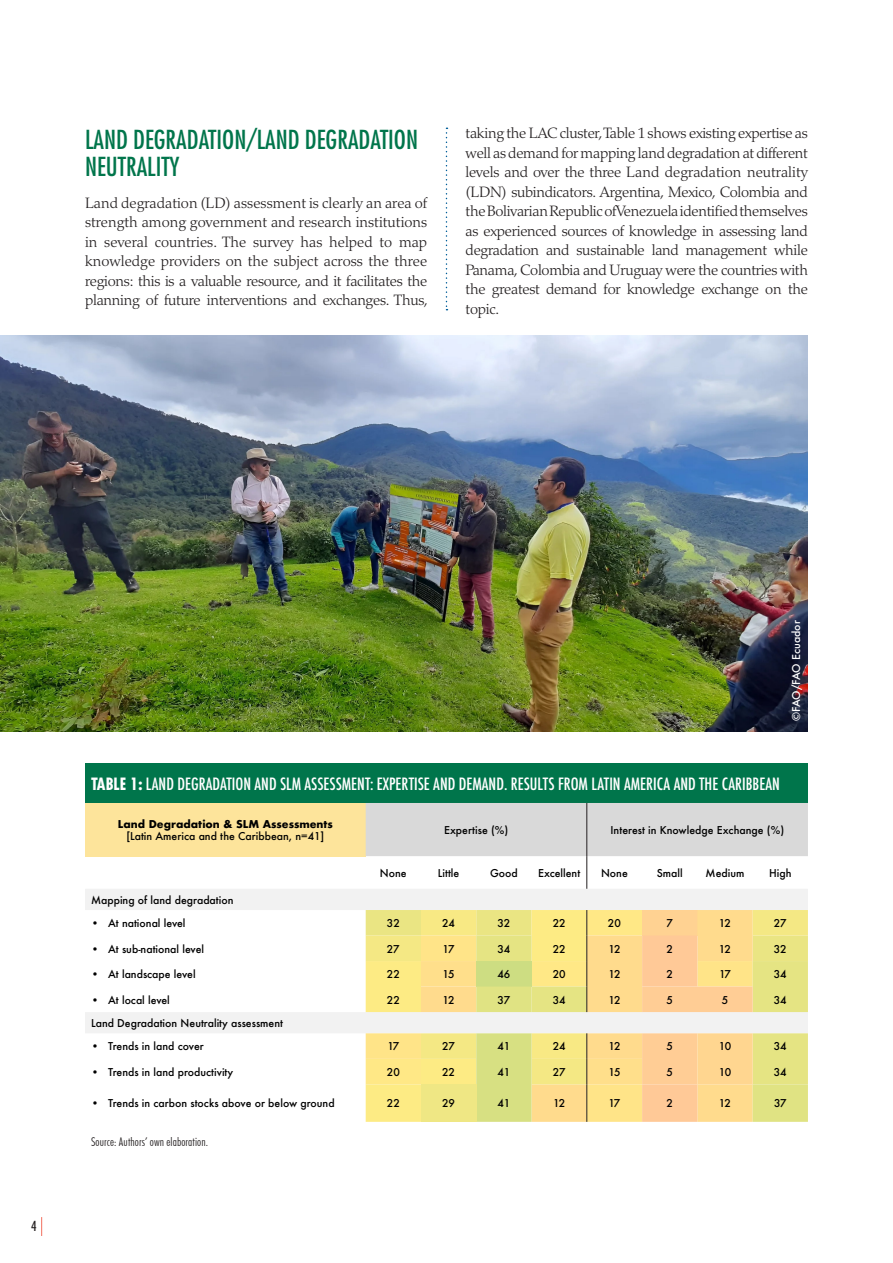
<style>
.page{position:relative;width:893px;height:1263px;background:#fff}
.page>*{position:absolute;margin:0;border:0;box-sizing:border-box;transform-origin:0 0}
.Title_2{font:condensed 25.5px/27px "Futura Std";color:#00754b}
.t1{font:500 condensed 16.5px "Futura";color:#fff}
.Body_Text{font:300 15px/19.5px "Palatino LT Std";letter-spacing:-.02em;color:#231f20;text-align:justify}
.t2{font:500 condensed 13.5px "Futura";color:#231f20}
.Body_Text-2{font:300 condensed 12px "Futura BT";letter-spacing:.01em;color:#231f20}
.t3{font:500 10.5px/12.6px "Futura";color:#000;text-align:center}
.t4{font:500 10.5px "Futura";color:#fff}
.s1{font-family:"Futura Std";font-weight:700}
.s2{font-weight:700}
</style>
<div class="page">
<svg style="left:41px;top:1217px;width:1px;height:19px"></svg>
<svg style="left:446px;top:128px;width:1px;height:182px"></svg>
<div style="left:85px;top:763px;width:723px;height:40px;background:#00754b"></div>
<div style="left:85px;top:803px;width:281px;height:53px;background:#fde49b"></div>
<div style="left:366px;top:803px;width:442px;height:53px;background:#d9d9d9"></div>
<svg style="left:85px;top:889px;width:723px;height:144px"></svg>
<hr style="left:587px;top:803px;width:1px;height:53px;background:#231f20">
<svg style="left:366px;top:910px;width:442px;height:212px;background:#f4e193"></svg>
<hr style="left:587px;top:1084px;width:1px;height:38px;background:#231f20">
<hr style="left:587px;top:856px;width:1px;height:33px;background:#231f20">
<img style="left:0;top:336px;width:808px;height:395px">
<p class="Title_2" style="left:85px;top:125px;width:335px">LAND DEGRADATION/LAND DEGRADATION<br>NEUTRALITY</p>
<p class="Body_Text" style="left:85px;top:193px;width:344px">Land degradation (LD) assessment is clearly an area of strength among government and research institutions in several countries. The survey has helped to map knowledge providers on the subject across the three regions: this is a valuable resource, and it facilitates the planning of future interventions and exchanges. Thus,</p>
<p class="Body_Text" style="left:466px;top:124px;width:344px">taking the LAC cluster, Table 1 shows existing expertise as well as demand for mapping land degradation at different levels and over the three Land degradation neutrality (LDN) subindicators. Argentina, Mexico, Colombia and the Bolivarian Republic of Venezuela identified themselves as experienced sources of knowledge in assessing land degradation and sustainable land management while Panama, Colombia and Uruguay were the countries with the greatest demand for knowledge exchange on the topic.</p>
<p class="t2" style="left:31px;top:1217px;width:7px">4</p>
<p class="t4" style="left:789px;top:721px;width:102px;rotate:-90deg">©FAO/FAO Ecuador</p>
<p class="t1" style="left:91px;top:773px;width:690px"><span class="s1">TABLE 1:</span> LAND DEGRADATION AND SLM ASSESSMENT: EXPERTISE AND DEMAND. RESULTS FROM LATIN AMERICA AND THE CARIBBEAN</p>
<p class="t3" style="left:118px;top:817px;width:217px"><span class="s2">Land Degradation &amp; SLM Assessments </span>[Latin America and the Caribbean, n=41]</p>
<p class="t3" style="left:444px;top:823px;width:66px">Expertise (%)</p>
<p class="t3" style="left:610px;top:823px;width:175px">Interest in Knowledge Exchange (%)</p>
<p class="t3" style="left:380px;top:866px;width:28px">None</p>
<p class="t3" style="left:438px;top:866px;width:23px">Little</p>
<p class="t3" style="left:490px;top:866px;width:29px">Good</p>
<p class="t3" style="left:538px;top:866px;width:44px">Excellent</p>
<p class="t3" style="left:601px;top:866px;width:28px">None</p>
<p class="t3" style="left:657px;top:866px;width:27px">Small</p>
<p class="t3" style="left:706px;top:866px;width:40px">Medium</p>
<p class="t3" style="left:769px;top:866px;width:24px">High</p>
<p class="t3" style="left:91px;top:893px;width:144px">Mapping of land degradation</p>
<p class="t3" style="left:91px;top:917px;width:96px">• At national level</p>
<p class="t3" style="left:387px;top:917px;width:14px">32</p>
<p class="t3" style="left:442px;top:917px;width:14px">24</p>
<p class="t3" style="left:497px;top:917px;width:14px">32</p>
<p class="t3" style="left:553px;top:917px;width:14px">22</p>
<p class="t3" style="left:608px;top:917px;width:14px">20</p>
<p class="t3" style="left:666px;top:917px;width:8px">7</p>
<p class="t3" style="left:719px;top:917px;width:14px">12</p>
<p class="t3" style="left:774px;top:917px;width:14px">27</p>
<p class="t3" style="left:91px;top:942px;width:115px">• At sub-national level</p>
<p class="t3" style="left:387px;top:942px;width:14px">27</p>
<p class="t3" style="left:443px;top:942px;width:13px">17</p>
<p class="t3" style="left:497px;top:942px;width:14px">34</p>
<p class="t3" style="left:553px;top:942px;width:14px">22</p>
<p class="t3" style="left:608px;top:942px;width:14px">12</p>
<p class="t3" style="left:666px;top:942px;width:8px">2</p>
<p class="t3" style="left:719px;top:942px;width:14px">12</p>
<p class="t3" style="left:774px;top:942px;width:14px">32</p>
<p class="t3" style="left:91px;top:968px;width:106px">• At landscape level</p>
<p class="t3" style="left:387px;top:968px;width:14px">22</p>
<p class="t3" style="left:443px;top:968px;width:14px">15</p>
<p class="t3" style="left:497px;top:968px;width:14px">46</p>
<p class="t3" style="left:553px;top:968px;width:14px">20</p>
<p class="t3" style="left:608px;top:968px;width:14px">12</p>
<p class="t3" style="left:666px;top:968px;width:8px">2</p>
<p class="t3" style="left:719px;top:968px;width:13px">17</p>
<p class="t3" style="left:774px;top:968px;width:14px">34</p>
<p class="t3" style="left:91px;top:993px;width:80px">• At local level</p>
<p class="t3" style="left:387px;top:993px;width:14px">22</p>
<p class="t3" style="left:443px;top:993px;width:14px">12</p>
<p class="t3" style="left:498px;top:993px;width:14px">37</p>
<p class="t3" style="left:553px;top:993px;width:14px">34</p>
<p class="t3" style="left:608px;top:993px;width:14px">12</p>
<p class="t3" style="left:666px;top:993px;width:8px">5</p>
<p class="t3" style="left:722px;top:993px;width:8px">5</p>
<p class="t3" style="left:774px;top:993px;width:14px">34</p>
<p class="t3" style="left:91px;top:1017px;width:193px">Land Degradation Neutrality assessment</p>
<p class="t3" style="left:91px;top:1040px;width:114px">• Trends in land cover</p>
<p class="t3" style="left:387px;top:1040px;width:13px">17</p>
<p class="t3" style="left:442px;top:1040px;width:14px">27</p>
<p class="t3" style="left:497px;top:1040px;width:14px">41</p>
<p class="t3" style="left:553px;top:1040px;width:14px">24</p>
<p class="t3" style="left:608px;top:1040px;width:14px">12</p>
<p class="t3" style="left:666px;top:1040px;width:8px">5</p>
<p class="t3" style="left:719px;top:1040px;width:14px">10</p>
<p class="t3" style="left:774px;top:1040px;width:14px">34</p>
<p class="t3" style="left:91px;top:1065px;width:144px">• Trends in land productivity</p>
<p class="t3" style="left:387px;top:1065px;width:14px">20</p>
<p class="t3" style="left:442px;top:1065px;width:14px">22</p>
<p class="t3" style="left:497px;top:1065px;width:14px">41</p>
<p class="t3" style="left:553px;top:1065px;width:14px">27</p>
<p class="t3" style="left:608px;top:1065px;width:14px">15</p>
<p class="t3" style="left:666px;top:1065px;width:8px">5</p>
<p class="t3" style="left:719px;top:1065px;width:14px">10</p>
<p class="t3" style="left:774px;top:1065px;width:14px">34</p>
<p class="t3" style="left:91px;top:1097px;width:245px">• Trends in carbon stocks above or below ground</p>
<p class="t3" style="left:387px;top:1097px;width:14px">22</p>
<p class="t3" style="left:442px;top:1097px;width:14px">29</p>
<p class="t3" style="left:497px;top:1097px;width:14px">41</p>
<p class="t3" style="left:553px;top:1097px;width:14px">12</p>
<p class="t3" style="left:608px;top:1097px;width:13px">17</p>
<p class="t3" style="left:666px;top:1097px;width:8px">2</p>
<p class="t3" style="left:719px;top:1097px;width:14px">12</p>
<p class="t3" style="left:774px;top:1097px;width:14px">37</p>
<p class="Body_Text-2" style="left:91px;top:1134px;width:119px">Source: Authors’ own elaboration.</p>
</div>
